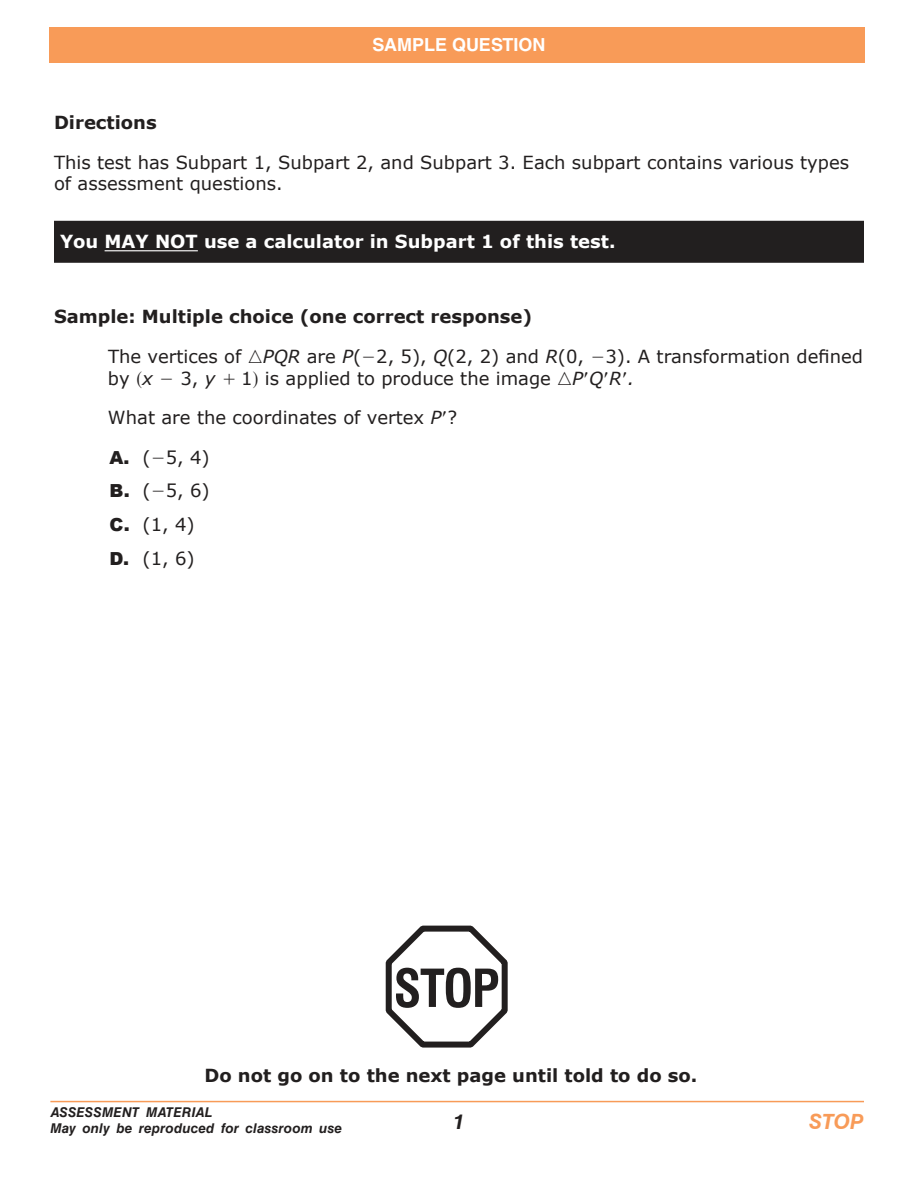
<style>
.page{position:relative;width:918px;height:1188px;background:#fff}
.page>*{position:absolute;margin:0;border:0;box-sizing:border-box;transform-origin:0 0}
.t1{font:italic 700 21px "Swiss 721 BT";color:#f89b58}
.t2{font:italic 700 21px "Swiss 721 BT";color:#221f1f}
.t3{font:18px/21.6px "Verdana";color:#221f1f}
.t4{font:700 18px "Verdana";color:#221f1f}
.t5{font:700 18px "Verdana";color:#fff}
.t6{font:700 18px "Helvetica LT Std";color:#fff}
.t7{font:italic 700 13.5px/16.5px "Helvetica LT Std";letter-spacing:.01em;color:#221f1f}
.s1{font-style:italic}
.s2{font-family:"Arial";font-weight:900}
</style>
<div class="page">
<div style="left:54px;top:221px;width:810px;height:42px;background:#221f1f"></div>
<hr style="left:105px;top:250px;width:93px;height:1px;background:#fff">
<hr style="left:50px;top:1101px;width:814px;height:1px;background:#f89b58">
<div style="left:54px;top:27px;width:810px;height:36px;background:#f89b58"></div>
<svg style="left:386px;top:926px;width:122px;height:122px"></svg>
<p class="t6" style="left:372px;top:35px;width:175px">SAMPLE QUESTION</p>
<p class="t4" style="left:54px;top:115px;width:104px">Directions</p>
<p class="t3" style="left:54px;top:153px;width:797px">This test has Subpart 1, Subpart 2, and Subpart 3. Each subpart contains various types of assessment questions.</p>
<p class="t5" style="left:60px;top:234px;width:557px">You MAY NOT use a calculator in Subpart 1 of this test.</p>
<p class="t4" style="left:54px;top:310px;width:480px">Sample: Multiple choice (one correct response)</p>
<p class="t3" style="left:108px;top:347px;width:757px">The vertices of △<span class="s1">PQR</span> are <span class="s1">P</span>(−2, 5), <span class="s1">Q</span>(2, 2) and <span class="s1">R</span>(0, −3). A transformation defined by <span class="s1">x</span> − 3, <span class="s1">y</span></p>
<p class="t3" style="left:241px;top:369px;width:395px">1 is applied to produce the image △<span class="s1">P Q R .</span></p>
<p class="t3" style="left:108px;top:399px;width:351px;line-height:39.6px">What are the coordinates of vertex <span class="s1">P</span> ?<br><span class="s2">A.</span> (−5, 4)</p>
<p class="t3" style="left:109px;top:476px;width:102px;line-height:33.6px"><span class="s2">B.</span> (−5, 6)<br><span class="s2">C.</span> (1, 4)<br><span class="s2">D.</span> (1, 6)</p>
<p class="t4" style="left:204px;top:1068px;width:494px">Do not go on to the next page until told to do so.</p>
<p class="t7" style="left:50px;top:1105px;width:293px">ASSESSMENT MATERIAL<br>May only be reproduced for classroom use</p>
<p class="t2" style="left:453px;top:1114px;width:13px">1</p>
<p class="t1" style="left:809px;top:1114px;width:56px">STOP</p>
</div>
